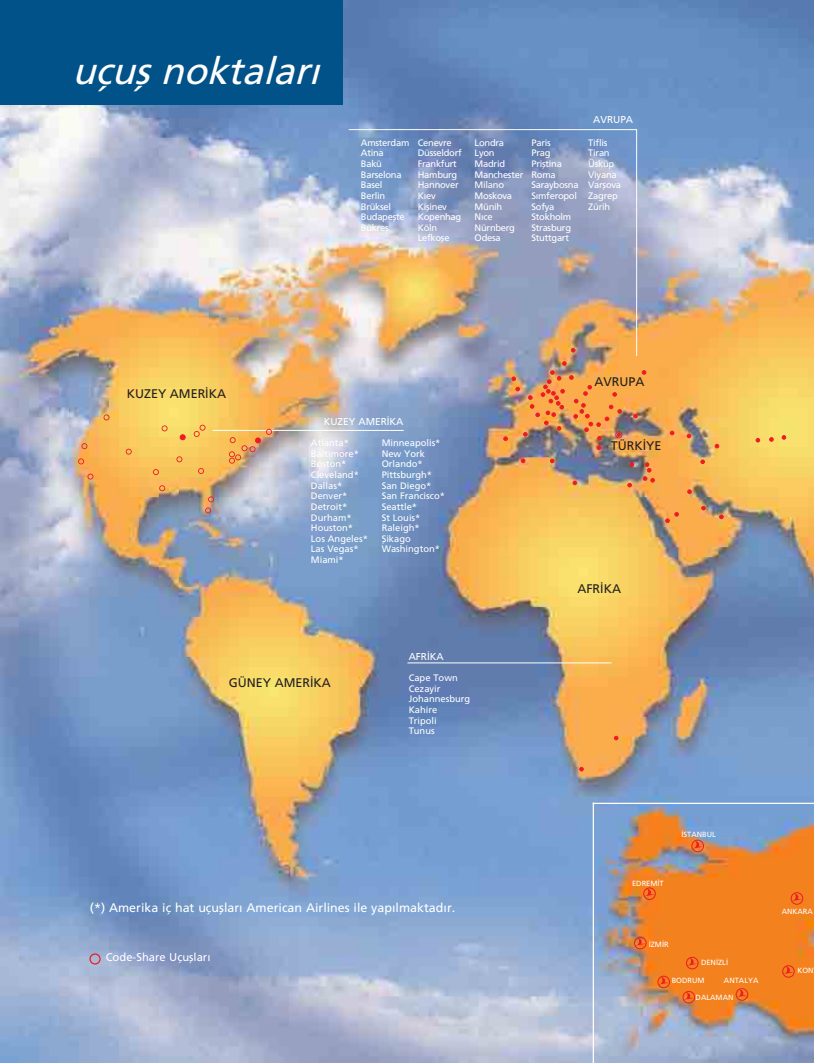
<style>
.page{position:relative;width:814px;height:1063px;background:#fff}
.page>*{position:absolute;margin:0;border:0;box-sizing:border-box;transform-origin:0 0}
.t1{font:italic 37.5px "Frutiger 56 Roman";color:#fff}
.t2{font:12.5px "Frutiger 55 Roman";color:#fff}
.t3{font:12.5px "Frutiger 55 Roman";color:#231f20}
.t4{font:11.25px "Frutiger 55 Roman";color:#fff}
.t5{font:10px "Frutiger 55 Roman";color:#fff}
.t6{font:9.38px/10.6px "Frutiger 55 Roman";letter-spacing:-.03em;color:#fff}
.t7{font:9.38px/10.6px "Frutiger 55 Roman";color:#fff}
.t8{font:7.5px "Frutiger 55 Roman";color:#fff}
</style>
<div class="page">
<img style="left:0;top:0;width:814px;height:1062px">
<div style="left:0;top:0;width:342px;height:104px;background:#005288"></div>
<hr style="left:213px;top:430px;width:191px;height:1px;background:#fff">
<hr style="left:407px;top:662px;width:204px;height:1px;background:#fff">
<hr style="left:636px;top:129px;width:1px;height:227px;background:#fff">
<hr style="left:349px;top:129px;width:288px;height:1px;background:#fff">
<hr style="left:592px;top:802px;width:222px;height:2px;background:#fff">
<hr style="left:593px;top:802px;width:1px;height:260px;background:#fff">
<svg style="left:89px;top:953px;width:12px;height:11px"></svg>
<svg style="left:104px;top:414px;width:5px;height:6px"></svg>
<svg style="left:81px;top:443px;width:6px;height:6px"></svg>
<svg style="left:78px;top:458px;width:6px;height:6px"></svg>
<svg style="left:87px;top:473px;width:6px;height:6px"></svg>
<svg style="left:126px;top:448px;width:6px;height:6px"></svg>
<svg style="left:159px;top:485px;width:6px;height:6px"></svg>
<svg style="left:153px;top:469px;width:6px;height:6px"></svg>
<svg style="left:162px;top:425px;width:6px;height:6px"></svg>
<svg style="left:194px;top:424px;width:11px;height:13px"></svg>
<svg style="left:198px;top:468px;width:6px;height:6px"></svg>
<svg style="left:176px;top:456px;width:6px;height:6px"></svg>
<svg style="left:205px;top:496px;width:9px;height:17px"></svg>
<svg style="left:229px;top:429px;width:43px;height:34px"></svg>
<svg style="left:571px;top:348px;width:4px;height:4px"></svg>
<svg style="left:633px;top:414px;width:5px;height:4px"></svg>
<svg style="left:642px;top:370px;width:4px;height:5px"></svg>
<svg style="left:629px;top:462px;width:5px;height:5px"></svg>
<svg style="left:687px;top:433px;width:4px;height:5px"></svg>
<svg style="left:670px;top:430px;width:4px;height:5px"></svg>
<svg style="left:700px;top:459px;width:5px;height:5px"></svg>
<svg style="left:643px;top:462px;width:12px;height:20px"></svg>
<svg style="left:665px;top:512px;width:14px;height:11px"></svg>
<svg style="left:687px;top:489px;width:5px;height:5px"></svg>
<svg style="left:701px;top:506px;width:5px;height:4px"></svg>
<svg style="left:719px;top:514px;width:5px;height:5px"></svg>
<svg style="left:714px;top:444px;width:5px;height:4px"></svg>
<svg style="left:755px;top:438px;width:5px;height:4px"></svg>
<svg style="left:769px;top:437px;width:5px;height:5px"></svg>
<svg style="left:781px;top:435px;width:5px;height:5px"></svg>
<svg style="left:579px;top:766px;width:5px;height:5px"></svg>
<svg style="left:614px;top:735px;width:4px;height:5px"></svg>
<svg style="left:550px;top:458px;width:4px;height:5px"></svg>
<svg style="left:572px;top:480px;width:5px;height:5px"></svg>
<svg style="left:627px;top:483px;width:5px;height:4px"></svg>
<svg style="left:521px;top:458px;width:4px;height:5px"></svg>
<img style="left:503px;top:361px;width:119px;height:89px">
<svg style="left:180px;top:434px;width:6px;height:6px"></svg>
<svg style="left:692px;top:840px;width:11px;height:8px"></svg>
<div style="left:691px;top:840px;width:13px;height:12px;border:1px solid #ed1c24;border-radius:50%"></div>
<svg style="left:644px;top:888px;width:11px;height:8px"></svg>
<div style="left:643px;top:887px;width:12px;height:12px;border:1px solid #ed1c24;border-radius:50%"></div>
<svg style="left:635px;top:937px;width:10px;height:8px"></svg>
<div style="left:634px;top:937px;width:12px;height:12px;border:1px solid #ed1c24;border-radius:50%"></div>
<svg style="left:658px;top:976px;width:11px;height:8px"></svg>
<div style="left:657px;top:975px;width:13px;height:13px;border:1px solid #ed1c24;border-radius:50%"></div>
<svg style="left:687px;top:957px;width:10px;height:8px"></svg>
<div style="left:686px;top:957px;width:12px;height:12px;border:1px solid #ed1c24;border-radius:50%"></div>
<svg style="left:684px;top:991px;width:10px;height:8px"></svg>
<div style="left:683px;top:991px;width:12px;height:12px;border:1px solid #ed1c24;border-radius:50%"></div>
<svg style="left:737px;top:989px;width:10px;height:8px"></svg>
<div style="left:736px;top:988px;width:12px;height:12px;border:1px solid #ed1c24;border-radius:50%"></div>
<svg style="left:783px;top:966px;width:11px;height:8px"></svg>
<div style="left:782px;top:965px;width:12px;height:12px;border:1px solid #ed1c24;border-radius:50%"></div>
<svg style="left:792px;top:893px;width:10px;height:8px"></svg>
<div style="left:791px;top:892px;width:12px;height:12px;border:1px solid #ed1c24;border-radius:50%"></div>
<h1 class="t1" style="left:72px;top:58px;width:248px">uçufl noktalar›</h1>
<p class="t5" style="left:593px;top:115px;width:41px">AVRUPA</p>
<p class="t6" style="left:361px;top:138px;width:50px">Amsterdam<br>Atina<br>Bakü<br>Barselona<br>Basel<br>Berlin<br>Brüksel<br>Budapeflte<br>Bükrefl</p>
<p class="t6" style="left:418px;top:138px;width:46px">Cenevre<br>Düsseldorf<br>Frankfurt<br>Hamburg<br>Hannover<br>K›ev<br>Kiflinev<br>Kopenhag<br>Köln<br>Lefkofle</p>
<p class="t6" style="left:474px;top:138px;width:50px">Londra<br>Lyon<br>Madrid<br>Manchester<br>Milano<br>Moskova<br>Münih<br>N›ce<br>Nürnberg<br>Odesa</p>
<p class="t6" style="left:531px;top:138px;width:49px">Paris<br>Prag<br>Prifltina<br>Roma<br>Saraybosna<br>S›mferopol<br>Sofya<br>Stokholm<br>Strasburg<br>Stuttgart</p>
<p class="t6" style="left:588px;top:138px;width:34px">Tiflis<br>Tiran<br>Üsküp<br>Viyana<br>Varflova<br>Zagrep<br>Zürih</p>
<h2 class="t3" style="left:127px;top:387px;width:101px">KUZEY AMER‹KA</h2>
<p class="t5" style="left:324px;top:417px;width:81px">KUZEY AMER‹KA</p>
<p class="t7" style="left:311px;top:438px;width:59px">Atlanta*<br>Baltimore*<br>Boston*<br>Cleveland*<br>Dallas*<br>Denver*<br>Detroit*<br>Durham*<br>Houston*<br>Los Angeles*<br>Las Vegas*<br>Miami*</p>
<p class="t7" style="left:382px;top:438px;width:65px">Minneapolis*<br>New York<br>Orlando*<br>Pittsburgh*<br>San Diego*<br>San Francisco*<br>Seattle*<br>St Louis*<br>Raleigh* fiikago<br>Washington*</p>
<h2 class="t3" style="left:229px;top:677px;width:104px">GÜNEY AMER‹KA</h2>
<p class="t5" style="left:409px;top:651px;width:36px">AFR‹KA</p>
<p class="t7" style="left:409px;top:673px;width:63px">Cape Town<br>Cezayir<br>Johannesburg<br>Kahire<br>Tripoli<br>Tunus</p>
<h2 class="t2" style="left:90px;top:901px;width:367px">(*) Amerika iç hat uçufllar› American Airlines ile yap›lmaktad›r.</h2>
<p class="t4" style="left:106px;top:952px;width:106px">Code-Share Uçufllar›</p>
<h2 class="t3" style="left:594px;top:376px;width:51px">AVRUPA</h2>
<h2 class="t3" style="left:611px;top:440px;width:52px">TÜRK‹YE</h2>
<h2 class="t3" style="left:577px;top:582px;width:45px">AFR‹KA</h2>
<p class="t8" style="left:632px;top:879px;width:33px">EDREM‹T</p>
<p class="t8" style="left:681px;top:830px;width:36px">‹STANBUL</p>
<p class="t8" style="left:649px;top:941px;width:21px">‹ZM‹R</p>
<p class="t8" style="left:701px;top:959px;width:29px">DEN‹ZL‹</p>
<p class="t8" style="left:672px;top:977px;width:34px">BODRUM</p>
<p class="t8" style="left:695px;top:993px;width:39px">DALAMAN</p>
<p class="t8" style="left:724px;top:977px;width:36px">ANTALYA</p>
<p class="t8" style="left:781px;top:907px;width:33px">ANKARA</p>
<p class="t8" style="left:797px;top:967px;width:18px">KON</p>
</div>
